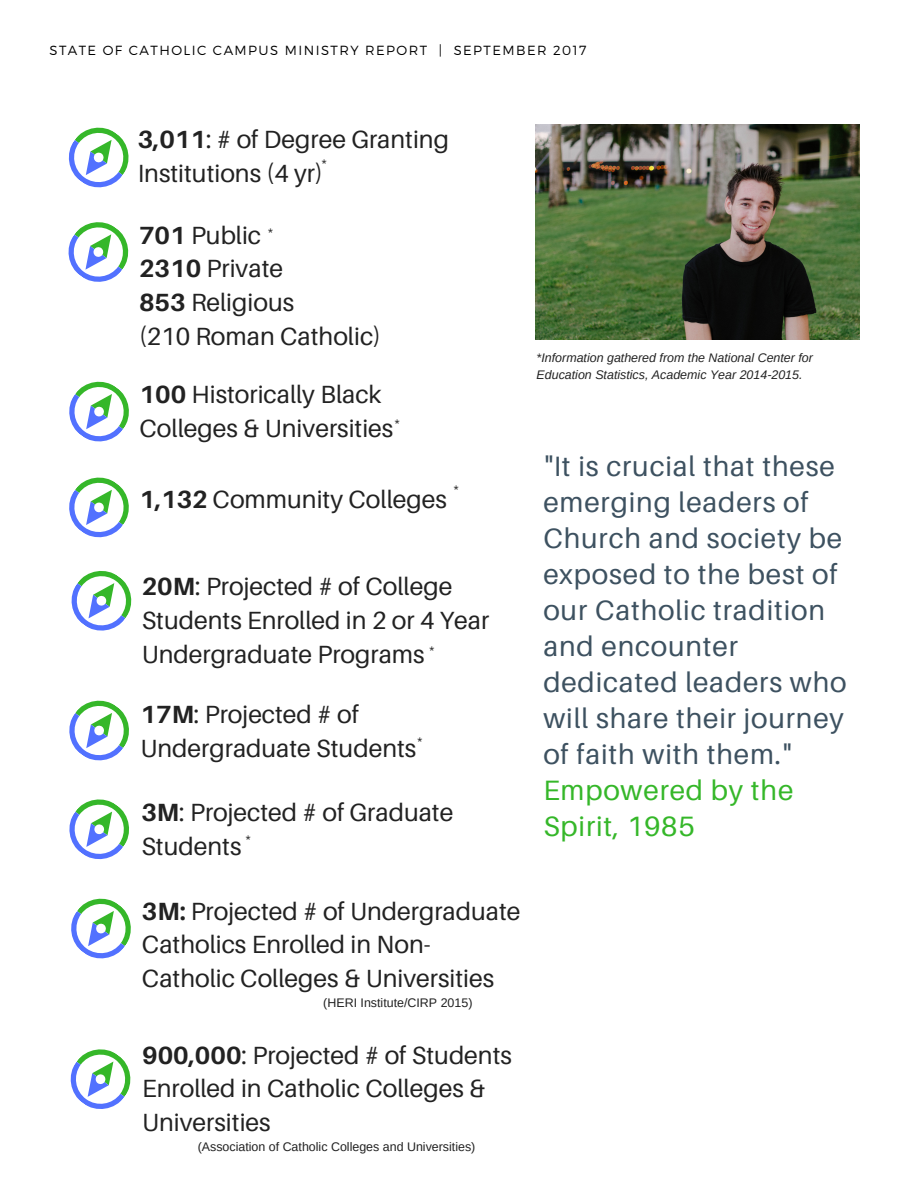
<style>
.page{position:relative;width:918px;height:1188px;background:#fff}
.page>*{position:absolute;margin:0;border:0;box-sizing:border-box;transform-origin:0 0}
.t1{font:28.05px/36px "Aileron";letter-spacing:.03em;color:#3d5160}
.t2{font:28.05px/36px "Aileron";letter-spacing:.03em;color:#35b729}
.t3{font:24.9px/33.8px "Aileron";color:#222}
.t4{font:300 13.2px "Montserrat";letter-spacing:.11em;color:#000}
.t5{font:italic 12.45px/16.8px "Arimo";color:#222}
.t6{font:12.45px "Arimo";color:#222}
.s1{font-weight:700}
</style>
<div class="page">
<svg style="left:71px;top:898px;width:60px;height:61px"></svg>
<svg style="left:68px;top:127px;width:61px;height:61px"></svg>
<svg style="left:68px;top:222px;width:61px;height:60px"></svg>
<svg style="left:69px;top:381px;width:60px;height:61px"></svg>
<svg style="left:69px;top:477px;width:60px;height:61px"></svg>
<svg style="left:71px;top:571px;width:61px;height:60px"></svg>
<svg style="left:69px;top:700px;width:60px;height:61px"></svg>
<svg style="left:70px;top:1049px;width:61px;height:60px"></svg>
<svg style="left:69px;top:799px;width:60px;height:61px"></svg>
<img style="left:536px;top:125px;width:324px;height:214px">
<p class="t4" style="left:50px;top:42px;width:538px">STATE OF CATHOLIC CAMPUS MINISTRY REPORT | SEPTEMBER 2017</p>
<p class="t3" style="left:138px;top:122px;width:313px"><span class="s1">3,011</span>: # of Degree Granting<br>Institutions (4 yr)</p>
<p class="t3" style="left:139px;top:217px;width:243px"><span class="s1">701</span> Public<br><span class="s1">2310</span> Private<br><span class="s1">853</span> Religious<br>(210 Roman Catholic)</p>
<p class="t6" style="left:322px;top:157px;width:6px">*</p>
<p class="t6" style="left:268px;top:225px;width:6px">*</p>
<p class="t3" style="left:140px;top:377px;width:255px"><span class="s1">100</span> Historically Black<br>Colleges &amp; Universities</p>
<p class="t6" style="left:395px;top:417px;width:6px">*</p>
<p class="t6" style="left:454px;top:483px;width:6px">*</p>
<p class="t3" style="left:140px;top:482px;width:309px"><span class="s1">1,132</span> Community Colleges</p>
<p class="t3" style="left:142px;top:569px;width:349px"><span class="s1">20M</span>: Projected # of College<br>Students Enrolled in 2 or 4 Year<br>Undergraduate Programs</p>
<p class="t6" style="left:430px;top:644px;width:6px">*</p>
<p class="t3" style="left:141px;top:697px;width:277px"><span class="s1">17M</span>: Projected # of<br>Undergraduate Students</p>
<p class="t6" style="left:418px;top:735px;width:6px">*</p>
<p class="t3" style="left:141px;top:795px;width:314px"><span class="s1">3M</span>: Projected # of Graduate<br>Students</p>
<p class="t6" style="left:246px;top:833px;width:6px">*</p>
<p class="t5" style="left:537px;top:350px;width:278px">*Information gathered from the National Center for<br>Education Statistics, Academic Year 2014-2015.</p>
<p class="t1" style="left:543px;top:448px;width:305px">"It is crucial that these emerging leaders of<br>Church and society be exposed to the best of our Catholic tradition and encounter dedicated leaders who will share their journey of faith with them."</p>
<p class="t2" style="left:543px;top:772px;width:252px">Empowered by the<br>Spirit, 1985</p>
<p class="t3" style="left:142px;top:893px;width:380px"><span class="s1">3M:</span> Projected # of Undergraduate<br>Catholics Enrolled in Non-<br>Catholic Colleges &amp; Universities</p>
<p class="t6" style="left:323px;top:996px;width:151px">(HERI Institute/CIRP 2015)</p>
<p class="t3" style="left:142px;top:1037px;width:371px"><span class="s1">900,000</span>: Projected # of Students<br>Enrolled in Catholic Colleges &amp;<br>Universities</p>
<p class="t6" style="left:198px;top:1140px;width:279px">(Association of Catholic Colleges and Universities)</p>
</div>
